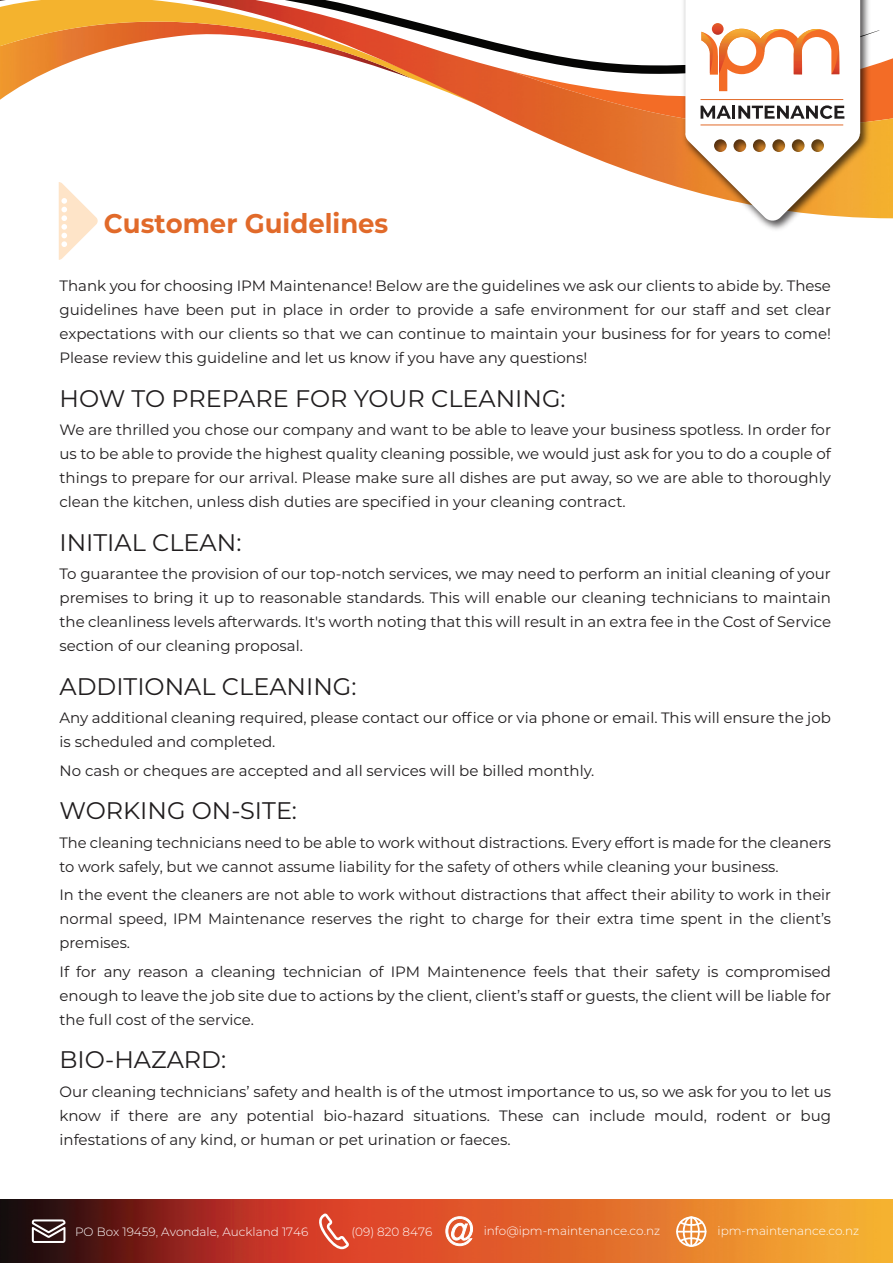
<style>
.page{position:relative;width:893px;height:1263px;background:#fff}
.page>*{position:absolute;margin:0;border:0;box-sizing:border-box;transform-origin:0 0}
.t1{font:700 27px "Montserrat";color:#e16a2a;scale:.96 1}
.t2{font:24px "Montserrat";color:#201d1e}
.t3{font:15px/24px "Montserrat";color:#201d1e;text-align:justify}
.t4{font:300 12px "Montserrat";color:#fff}
</style>
<div class="page">
<svg style="left:59px;top:218px;width:39px;height:42px"></svg>
<img style="left:0;top:1199px;width:893px;height:64px">
<img style="left:0;top:0;width:511px;height:218px">
<svg style="left:32px;top:1219px;width:33px;height:24px"></svg>
<svg style="left:315px;top:1213px;width:34px;height:36px"></svg>
<svg style="left:445px;top:1216px;width:28px;height:30px"></svg>
<svg style="left:676px;top:1216px;width:30px;height:31px"></svg>
<hr style="left:690px;top:1216px;width:2px;height:31px;background:#fff">
<hr style="left:676px;top:1231px;width:30px;height:1px;background:#fff">
<svg style="left:511px;top:0;width:382px;height:222px"></svg>
<h1 class="t1" style="left:104px;top:203px;width:298px">Customer Guidelines</h1>
<p class="t3" style="left:60px;top:273px;width:773px">Thank you for choosing IPM Maintenance! Below are the guidelines we ask our clients to abide by. These guidelines have been put in place in order to provide a safe environment for our staff and set clear expectations with our clients so that we can continue to maintain your business for for years to come!<br>Please review this guideline and let us know if you have any questions!</p>
<h2 class="t2" style="left:60px;top:382px;width:508px">HOW TO PREPARE FOR YOUR CLEANING:</h2>
<p class="t3" style="left:60px;top:417px;width:773px">We are thrilled you chose our company and want to be able to leave your business spotless. In order for us to be able to provide the highest quality cleaning possible, we would just ask for you to do a couple of things to prepare for our arrival. Please make sure all dishes are put away, so we are able to thoroughly clean the kitchen, unless dish duties are specified in your cleaning contract.</p>
<h2 class="t2" style="left:60px;top:526px;width:183px">INITIAL CLEAN:</h2>
<p class="t3" style="left:60px;top:561px;width:773px">To guarantee the provision of our top-notch services, we may need to perform an initial cleaning of your premises to bring it up to reasonable standards. This will enable our cleaning technicians to maintain the cleanliness levels afterwards. It's worth noting that this will result in an extra fee in the Cost of Service section of our cleaning proposal.</p>
<h2 class="t2" style="left:60px;top:670px;width:298px">ADDITIONAL CLEANING:</h2>
<p class="t3" style="left:60px;top:705px;width:773px">Any additional cleaning required, please contact our office or via phone or email. This will ensure the job is scheduled and completed.</p>
<p class="t3" style="left:60px;top:758px;width:536px">No cash or cheques are accepted and all services will be billed monthly.</p>
<h2 class="t2" style="left:60px;top:794px;width:239px">WORKING ON-SITE:</h2>
<p class="t3" style="left:60px;top:830px;width:773px">The cleaning technicians need to be able to work without distractions. Every effort is made for the cleaners to work safely, but we cannot assume liability for the safety of others while cleaning your business.</p>
<p class="t3" style="left:60px;top:882px;width:773px">In the event the cleaners are not able to work without distractions that affect their ability to work in their normal speed, IPM Maintenance reserves the right to charge for their extra time spent in the client’s premises.</p>
<p class="t3" style="left:60px;top:959px;width:773px">If for any reason a cleaning technician of IPM Maintenence feels that their safety is compromised enough to leave the job site due to actions by the client, client’s staff or guests, the client will be liable for the full cost of the service.</p>
<h2 class="t2" style="left:60px;top:1043px;width:168px">BIO-HAZARD:</h2>
<p class="t3" style="left:60px;top:1079px;width:773px">Our cleaning technicians’ safety and health is of the utmost importance to us, so we ask for you to let us know if there are any potential bio-hazard situations. These can include mould, rodent or bug infestations of any kind, or human or pet urination or faeces.</p>
<p class="t4" style="left:75px;top:1223px;width:235px">PO Box 19459, Avondale, Auckland 1746</p>
<p class="t4" style="left:351px;top:1223px;width:82px">(09) 820 8476</p>
<p class="t4" style="left:484px;top:1223px;width:178px">info@ipm-maintenance.co.nz</p>
<p class="t4" style="left:718px;top:1223px;width:143px">ipm-maintenance.co.nz</p>
</div>
